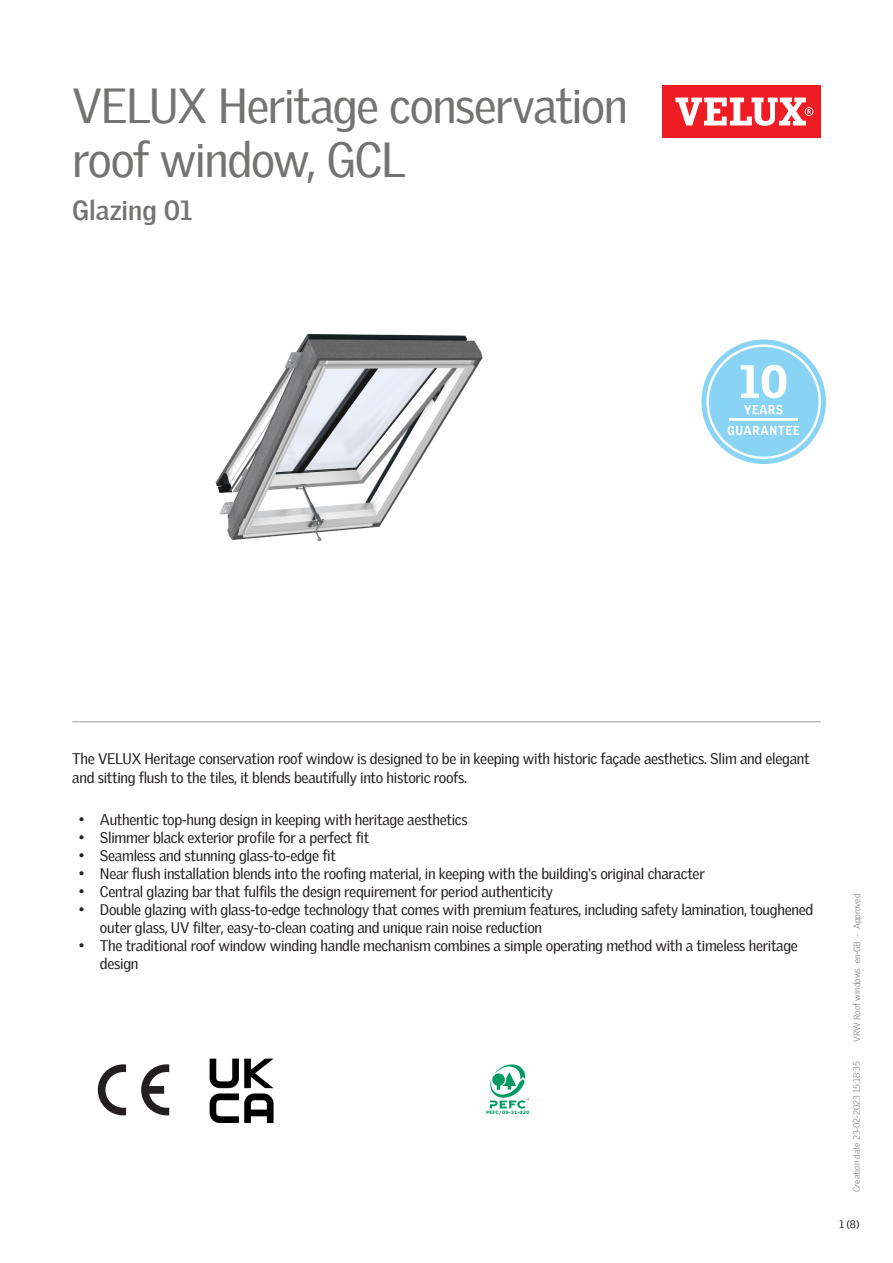
<style>
.page{position:relative;width:893px;height:1263px;background:#fff}
.page>*{position:absolute;margin:0;border:0;box-sizing:border-box;transform-origin:0 0}
.Headline{font:48px/54px "Velux Gothic";letter-spacing:-.03em;color:#737371}
.t1{font:700 27px "Velux Gothic";color:#737371}
.Body_Regular{font:15px/18px "Velux Gothic";letter-spacing:-.02em;color:#231f20}
.t2{font:10.5px "Velux Gothic";color:#231f20}
.t3{font:300 9px "Velux Gothic";color:#7c7e81}
.t4{font:700 4.65px "Verdana";color:#009b61}
</style>
<div class="page">
<div style="left:662px;top:85px;width:159px;height:53px;background:#ee1d23"></div>
<svg style="left:675px;top:98px;width:138px;height:28px"></svg>
<hr style="left:72px;top:721px;width:749px;height:1px;background:#bcbdbb">
<svg style="left:141px;top:1064px;width:28px;height:51px"></svg>
<svg style="left:98px;top:1064px;width:28px;height:51px"></svg>
<svg style="left:490px;top:1064px;width:39px;height:44px"></svg>
<svg style="left:701px;top:339px;width:125px;height:125px"></svg>
<img style="left:215px;top:334px;width:268px;height:208px">
<img style="left:209px;top:1058px;width:65px;height:65px">
<p class="Headline" style="left:72px;top:74px;width:557px">VELUX Heritage conservation roof window, GCL</p>
<p class="t1" style="left:72px;top:190px;width:121px">Glazing 01</p>
<p class="Body_Regular" style="left:72px;top:749px;width:739px">The VELUX Heritage conservation roof window is designed to be in keeping with historic façade aesthetics. Slim and elegant and sitting flush to the tiles, it blends beautifully into historic roofs.</p>
<p class="Body_Regular" style="left:79px;top:809px;width:391px">• Authentic top-hung design in keeping with heritage aesthetics</p>
<p class="Body_Regular" style="left:79px;top:827px;width:292px">• Slimmer black exterior profile for a perfect fit</p>
<p class="Body_Regular" style="left:79px;top:845px;width:259px">• Seamless and stunning glass-to-edge fit</p>
<p class="Body_Regular" style="left:79px;top:863px;width:627px">• Near flush installation blends into the roofing material, in keeping with the building's original character</p>
<p class="Body_Regular" style="left:79px;top:881px;width:476px">• Central glazing bar that fulfils the design requirement for period authenticity</p>
<p class="Body_Regular" style="left:100px;top:899px;width:715px;text-indent:-21px">• Double glazing with glass-to-edge technology that comes with premium features, including safety lamination, toughened outer glass, UV filter, easy-to-clean coating and unique rain noise reduction</p>
<p class="Body_Regular" style="left:100px;top:935px;width:700px;text-indent:-21px">• The traditional roof window winding handle mechanism combines a simple operating method with a timeless heritage design</p>
<p class="t4" style="left:486px;top:1110px;width:45px">PEFC/09-31-020</p>
<p class="t3" style="left:850px;top:1042px;width:149px;rotate:-90deg">VRW Roof windows en-GB - Approved</p>
<p class="t3" style="left:850px;top:1192px;width:132px;rotate:-90deg">Creation date 23-02-2023 15:18:35</p>
<p class="t2" style="left:839px;top:1216px;width:22px">1 (8)</p>
</div>
